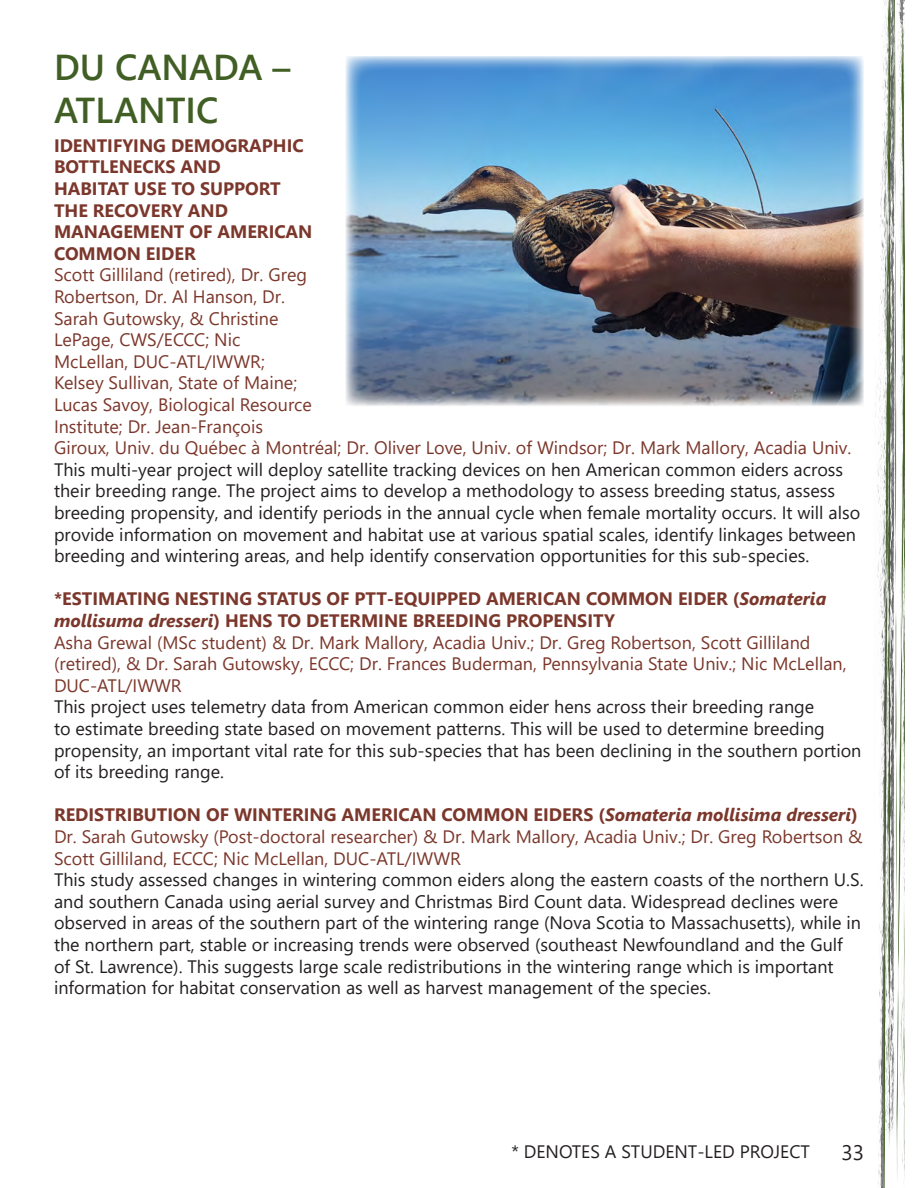
<style>
.page{position:relative;width:918px;height:1188px;background:#fff}
.page>*{position:absolute;margin:0;border:0;box-sizing:border-box;transform-origin:0 0}
.t1{font:600 36px/43.2px "Segoe UI";color:#415f25}
.t2{font:21px "Segoe UI";color:#231f20}
.t3{font:18px/21.6px "Segoe UI";color:#231f20}
.t4{font:18px/21.6px "Segoe UI";color:#7b372b}
.t5{font:700 18px/21.6px "Segoe UI";color:#7b372b}
.s1{font-style:italic}
</style>
<div class="page">
<img style="left:875px;top:0;width:29px;height:1188px">
<img style="left:346px;top:56px;width:518px;height:350px">
<p class="t1" style="left:54px;top:43px;width:238px">DU CANADA –<br>ATLANTIC</p>
<p class="t5" style="left:54px;top:133px;width:260px">IDENTIFYING DEMOGRAPHIC<br>BOTTLENECKS AND<br>HABITAT USE TO SUPPORT<br>THE RECOVERY AND<br>MANAGEMENT OF AMERICAN<br>COMMON EIDER</p>
<p class="t4" style="left:54px;top:263px;width:799px">Scott Gilliland (retired), Dr. Greg<br>Robertson, Dr. Al Hanson, Dr.<br>Sarah Gutowsky, &amp; Christine<br>LePage, CWS/ECCC; Nic<br>McLellan, DUC-ATL/IWWR;<br>Kelsey Sullivan, State of Maine;<br>Lucas Savoy, Biological Resource<br>Institute; Dr. Jean-François<br>Giroux, Univ. du Québec à Montréal; Dr. Oliver Love, Univ. of Windsor; Dr. Mark Mallory, Acadia Univ.</p>
<p class="t3" style="left:54px;top:457px;width:808px">This multi-year project will deploy satellite tracking devices on hen American common eiders across their breeding range. The project aims to develop a methodology to assess breeding status, assess breeding propensity, and identify periods in the annual cycle when female mortality occurs. It will also provide information on movement and habitat use at various spatial scales, identify linkages between breeding and wintering areas, and help identify conservation opportunities for this sub-species.</p>
<p class="t5" style="left:54px;top:587px;width:774px">*ESTIMATING NESTING STATUS OF PTT-EQUIPPED AMERICAN COMMON EIDER (<span class="s1">Somateria mollisuma dresseri</span>) HENS TO DETERMINE BREEDING PROPENSITY</p>
<p class="t4" style="left:54px;top:630px;width:794px">Asha Grewal (MSc student) &amp; Dr. Mark Mallory, Acadia Univ.; Dr. Greg Robertson, Scott Gilliland (retired), &amp; Dr. Sarah Gutowsky, ECCC; Dr. Frances Buderman, Pennsylvania State Univ.; Nic McLellan,<br>DUC-ATL/IWWR</p>
<p class="t3" style="left:54px;top:695px;width:809px">This project uses telemetry data from American common eider hens across their breeding range<br>to estimate breeding state based on movement patterns. This will be used to determine breeding propensity, an important vital rate for this sub-species that has been declining in the southern portion of its breeding range.</p>
<p class="t5" style="left:54px;top:803px;width:805px">REDISTRIBUTION OF WINTERING AMERICAN COMMON EIDERS (<span class="s1">Somateria mollisima dresseri</span>)</p>
<p class="t4" style="left:54px;top:824px;width:810px">Dr. Sarah Gutowsky (Post-doctoral researcher) &amp; Dr. Mark Mallory, Acadia Univ.; Dr. Greg Robertson &amp;<br>Scott Gilliland, ECCC; Nic McLellan, DUC-ATL/IWWR</p>
<p class="t3" style="left:54px;top:867px;width:811px">This study assessed changes in wintering common eiders along the eastern coasts of the northern U.S. and southern Canada using aerial survey and Christmas Bird Count data. Widespread declines were observed in areas of the southern part of the wintering range (Nova Scotia to Massachusetts), while in the northern part, stable or increasing trends were observed (southeast Newfoundland and the Gulf<br>of St. Lawrence). This suggests large scale redistributions in the wintering range which is important information for habitat conservation as well as harvest management of the species.</p>
<p class="t3" style="left:511px;top:1139px;width:300px">* DENOTES A STUDENT-LED PROJECT</p>
<p class="t2" style="left:841px;top:1132px;width:24px">33</p>
</div>
